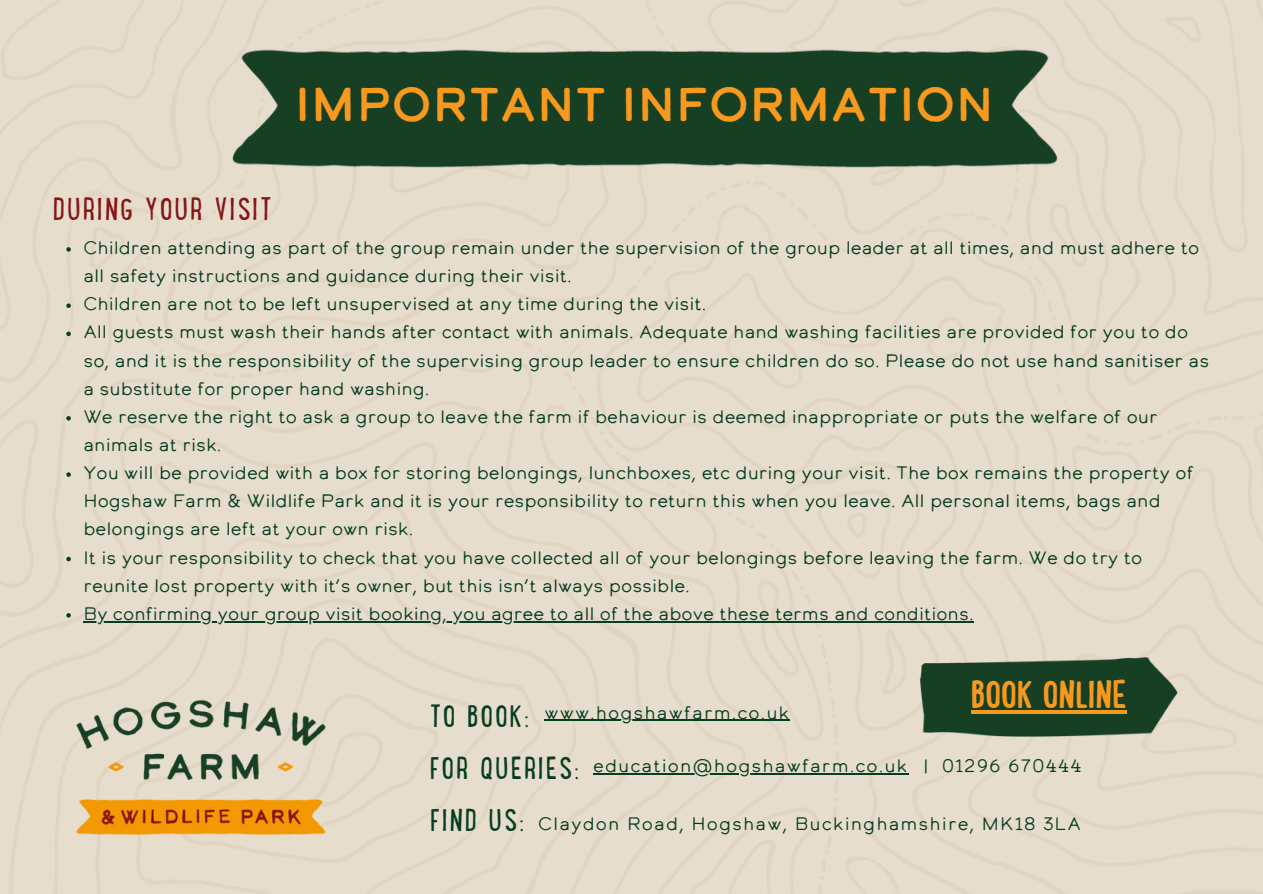
<style>
.page{position:relative;width:1263px;height:894px;background:#fff}
.page>*{position:absolute;margin:0;border:0;box-sizing:border-box;transform-origin:0 0}
.t1{font:47.25px "Calder Dark";color:#f8991f}
.t2{font:700 41.4px "Lunch Box";color:#f8991f}
.t3{font:33.45px "Lunch Box";letter-spacing:.055em;color:#851618}
.t4{font:33px "Lunch Box";letter-spacing:.055em;color:#073d22}
.t5{font:18px/28.2px "Calder LC";color:#073d22}
.t6{font:18px "Calder LC";letter-spacing:.055em;color:#073d22}
</style>
<div class="page">
<img style="left:0;top:0;width:1263px;height:893px">
<img style="left:222px;top:34px;width:844px;height:148px">
<svg style="left:66px;top:247px;width:5px;height:4px"></svg>
<svg style="left:66px;top:303px;width:5px;height:5px"></svg>
<svg style="left:66px;top:331px;width:5px;height:5px"></svg>
<svg style="left:66px;top:416px;width:5px;height:4px"></svg>
<svg style="left:66px;top:472px;width:5px;height:4px"></svg>
<svg style="left:66px;top:556px;width:5px;height:5px"></svg>
<svg style="left:66px;top:613px;width:5px;height:4px"></svg>
<hr style="left:83px;top:620px;width:891px;height:2px;background:#073d22">
<img style="left:53px;top:673px;width:296px;height:187px">
<hr style="left:545px;top:719px;width:245px;height:1px;background:#073d22">
<hr style="left:593px;top:772px;width:315px;height:1px;background:#073d22">
<img style="left:918px;top:654px;width:262px;height:85px">
<hr style="left:971px;top:710px;width:156px;height:3px;background:#f8991f">
<p class="t1" style="left:295px;top:84px;width:701px">IMPORTANT INFORMATION</p>
<h1 class="t3" style="left:53px;top:198px;width:221px">DURING YOUR VISIT</h1>
<h3 class="t5" style="left:83px;top:235px;width:1117px">Children attending as part of the group remain under the supervision of the group leader at all times, and must adhere to all safety instructions and guidance during their visit.</h3>
<p class="t5" style="left:83px;top:291px;width:625px">Children are not to be left unsupervised at any time during the visit.</p>
<p class="t5" style="left:83px;top:319px;width:1127px">All guests must wash their hands after contact with animals. Adequate hand washing facilities are provided for you to do so, and it is the responsibility of the supervising group leader to ensure children do so. Please do not use hand sanitiser as a substitute for proper hand washing.</p>
<p class="t5" style="left:83px;top:403px;width:1076px">We reserve the right to ask a group to leave the farm if behaviour is deemed inappropriate or puts the welfare of our animals at risk.</p>
<p class="t5" style="left:83px;top:460px;width:1112px">You will be provided with a box for storing belongings, lunchboxes, etc during your visit. The box remains the property of<br>Hogshaw Farm &amp; Wildlife Park and it is your responsibility to return this when you leave. All personal items, bags and belongings are left at your own risk.</p>
<p class="t5" style="left:83px;top:544px;width:1060px">It is your responsibility to check that you have collected all of your belongings before leaving the farm. We do try to reunite lost property with it’s owner, but this isn’t always possible.</p>
<p class="t5" style="left:83px;top:600px;width:892px">By confirming your group visit booking, you agree to all of the above these terms and conditions.</p>
<h3 class="t2" style="left:971px;top:680px;width:157px">BOOK ONLINE</h3>
<p class="t4" style="left:430px;top:704px;width:101px">TO BOOK:</p>
<h3 class="t4" style="left:430px;top:757px;width:151px">FOR QUERIES:</h3>
<p class="t4" style="left:430px;top:809px;width:96px">FIND US:</p>
<h2 class="t6" style="left:545px;top:704px;width:246px">www.hogshawfarm.co.uk</h2>
<p class="t6" style="left:593px;top:757px;width:316px">education@hogshawfarm.co.uk</p>
<p class="t6" style="left:924px;top:757px;width:159px">| 01296 670444</p>
<h3 class="t6" style="left:538px;top:815px;width:544px">Claydon Road, Hogshaw, Buckinghamshire, MK18 3LA</h3>
</div>
